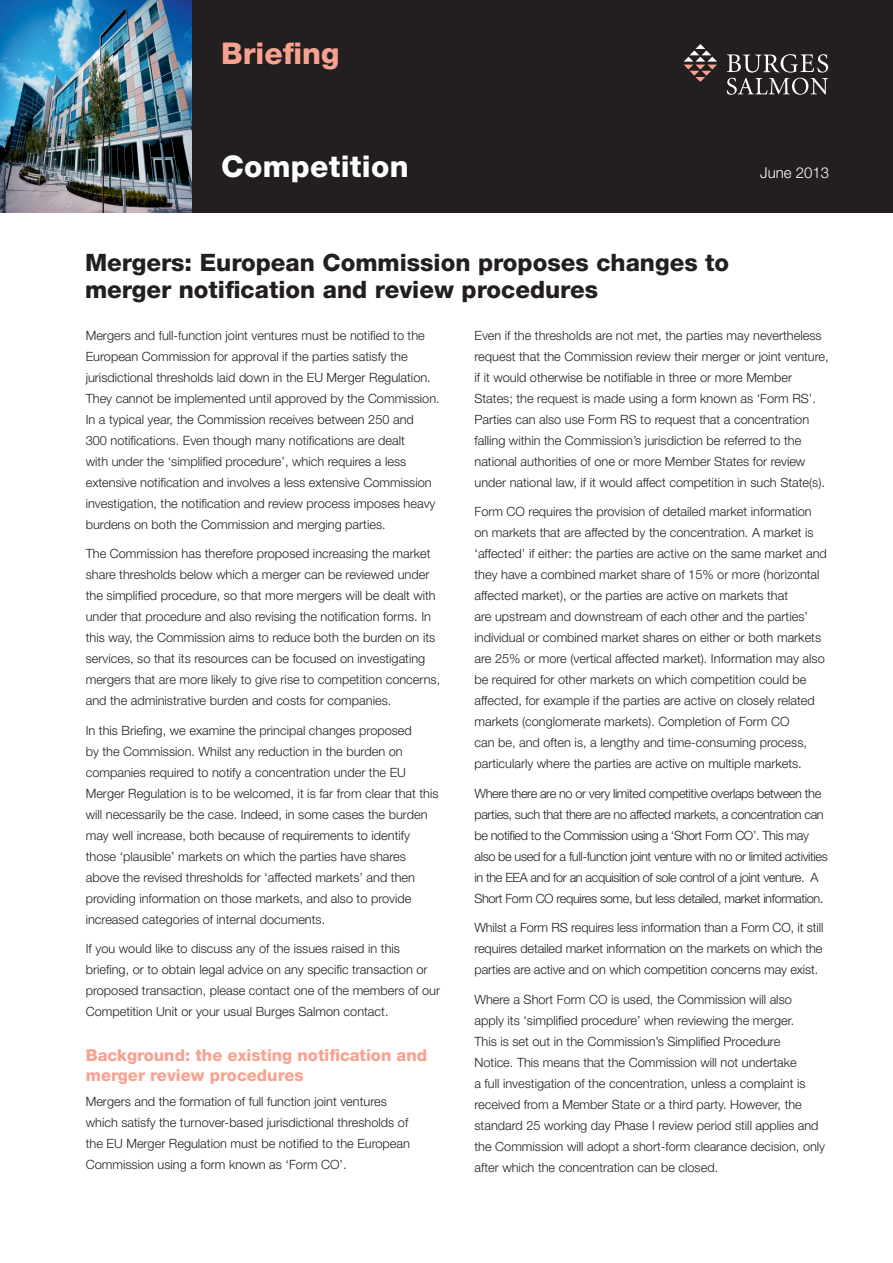
<style>
.page{position:relative;width:893px;height:1263px;background:#fff}
.page>*{position:absolute;margin:0;border:0;box-sizing:border-box;transform-origin:0 0}
.t1{font:800 30px "Helvetica Neue LT Std";letter-spacing:.01em;color:#fff}
.header_pink_9pt{font:800 30px "Helvetica Neue LT Std";color:#f7a291}
.main_pink_title{font:800 24px/27px "Helvetica Neue LT Std";color:#231f20}
.title_-_pink{font:800 16.5px/19.5px "Helvetica Neue LT Std";color:#f7a291}
.t2{font:300 15px "Helvetica Neue LT Std";color:#fff}
.bodytext{font:300 12.75px/21px "Helvetica Neue LT Std";color:#231f20}
.bodytext-2{font:300 12.75px/21px "Helvetica Neue LT Std";letter-spacing:-.03em;color:#231f20}
</style>
<div class="page">
<div style="left:0;top:0;width:893px;height:212px;background:#231f20"></div>
<svg style="left:684px;top:44px;width:33px;height:38px"></svg>
<svg style="left:727px;top:54px;width:101px;height:41px"></svg>
<img style="left:0;top:0;width:191px;height:212px">
<p class="header_pink_9pt" style="left:221px;top:35px;width:120px">Briefing</p>
<p class="t1" style="left:221px;top:148px;width:189px">Competition</p>
<p class="main_pink_title" style="left:85px;top:249px;width:646px">Mergers: European Commission proposes changes to merger notification and review procedures</p>
<p class="t2" style="left:760px;top:163px;width:70px">June 2013</p>
<p class="bodytext" style="left:86px;top:324px;width:355px">Mergers and full-function joint ventures must be notified to the European Commission for approval if the parties satisfy the jurisdictional thresholds laid down in the EU Merger Regulation.<br>They cannot be implemented until approved by the Commission.<br>In a typical year, the Commission receives between 250 and<br>300 notifications. Even though many notifications are dealt<br>with under the ‘simplified procedure’, which requires a less extensive notification and involves a less extensive Commission investigation, the notification and review process imposes heavy burdens on both the Commission and merging parties.</p>
<p class="bodytext" style="left:86px;top:543px;width:356px">The Commission has therefore proposed increasing the market share thresholds below which a merger can be reviewed under the simplified procedure, so that more mergers will be dealt with under that procedure and also revising the notification forms. In this way, the Commission aims to reduce both the burden on its services, so that its resources can be focused on investigating mergers that are more likely to give rise to competition concerns, and the administrative burden and costs for companies.</p>
<p class="bodytext" style="left:86px;top:719px;width:354px">In this Briefing, we examine the principal changes proposed<br>by the Commission. Whilst any reduction in the burden on companies required to notify a concentration under the EU Merger Regulation is to be welcomed, it is far from clear that this will necessarily be the case. Indeed, in some cases the burden may well increase, both because of requirements to identify those ‘plausible’ markets on which the parties have shares above the revised thresholds for ‘affected markets’ and then providing information on those markets, and also to provide increased categories of internal documents.</p>
<p class="bodytext" style="left:86px;top:938px;width:356px">If you would like to discuss any of the issues raised in this briefing, or to obtain legal advice on any specific transaction or proposed transaction, please contact one of the members of our Competition Unit or your usual Burges Salmon contact.</p>
<p class="title_-_pink" style="left:86px;top:1046px;width:343px">Background: the existing notification and merger review procedures</p>
<p class="bodytext" style="left:86px;top:1091px;width:326px">Mergers and the formation of full function joint ventures which satisfy the turnover-based jurisdictional thresholds of the EU Merger Regulation must be notified to the European Commission using a form known as ‘Form CO’.</p>
<p class="bodytext" style="left:474px;top:324px;width:356px">Even if the thresholds are not met, the parties may nevertheless request that the Commission review their merger or joint venture, if it would otherwise be notifiable in three or more Member States; the request is made using a form known as ‘Form RS’.<br>Parties can also use Form RS to request that a concentration falling within the Commission’s jurisdiction be referred to the national authorities of one or more Member States for review under national law, if it would affect competition in such State(s).</p>
<p class="bodytext" style="left:474px;top:501px;width:354px">Form CO requires the provision of detailed market information on markets that are affected by the concentration. A market is ‘affected’ if either: the parties are active on the same market and they have a combined market share of 15% or more (horizontal affected market), or the parties are active on markets that<br>are upstream and downstream of each other and the parties’ individual or combined market shares on either or both markets are 25% or more (vertical affected market). Information may also be required for other markets on which competition could be affected, for example if the parties are active on closely related markets (conglomerate markets). Completion of Form CO<br>can be, and often is, a lengthy and time-consuming process, particularly where the parties are active on multiple markets.</p>
<p class="bodytext-2" style="left:474px;top:782px;width:355px">Where there are no or very limited competitive overlaps between the parties, such that there are no affected markets, a concentration can be notified to the Commission using a ‘Short Form CO’. This may also be used for a full-function joint venture with no or limited activities in the EEA and for an acquisition of sole control of a joint venture. A Short Form CO requires some, but less detailed, market information.</p>
<p class="bodytext" style="left:474px;top:917px;width:350px;text-align:justify">Whilst a Form RS requires less information than a Form CO, it still requires detailed market information on the markets on which the parties are active and on which competition concerns may exist.</p>
<p class="bodytext" style="left:474px;top:988px;width:352px">Where a Short Form CO is used, the Commission will also<br>apply its ‘simplified procedure’ when reviewing the merger.<br>This is set out in the Commission’s Simplified Procedure<br>Notice. This means that the Commission will not undertake<br>a full investigation of the concentration, unless a complaint is received from a Member State or a third party. However, the standard 25 working day Phase I review period still applies and the Commission will adopt a short-form clearance decision, only after which the concentration can be closed.</p>
</div>
